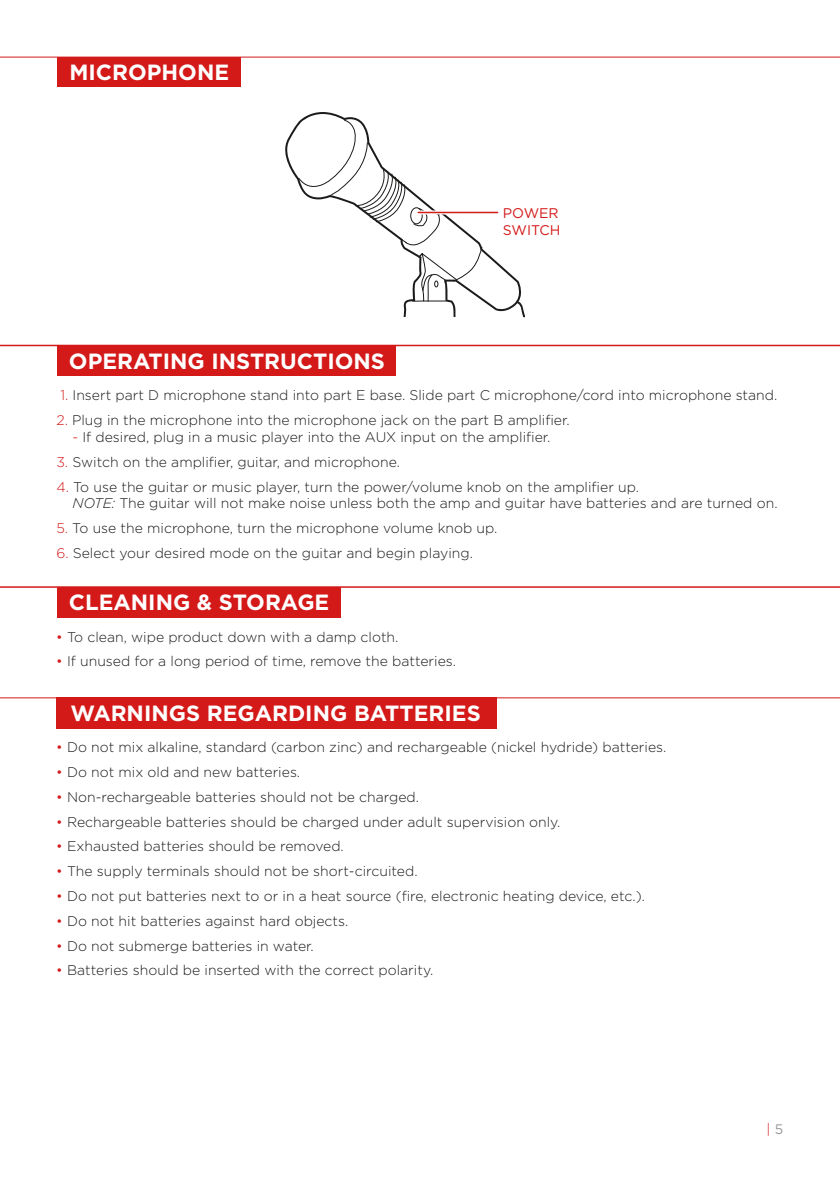
<style>
.page{position:relative;width:840px;height:1191px;background:#fff}
.page>*{position:absolute;margin:0;border:0;box-sizing:border-box;transform-origin:0 0}
.t1{font:700 22px "Gotham";color:#fff}
.t2{font:300 14px/16.8px "Gotham";color:#1c1b1a}
.t3{font:14px/16.8px "Gotham";color:#d41919}
.t4{font:300 13.8px "Gotham";color:#d41919}
.s1{color:#d41919}
.s2{font-style:italic}
.s3{font-weight:400;color:#969798}
</style>
<div class="page">
<hr style="left:0;top:586px;width:839px;height:2px;background:#d41919">
<div style="left:57px;top:587px;width:284px;height:30px;background:#d41919"></div>
<div style="left:56px;top:698px;width:441px;height:31px;background:#d41919"></div>
<hr style="left:0;top:697px;width:839px;height:1px;background:#d41919">
<hr style="left:0;top:345px;width:839px;height:1px;background:#d41919">
<div style="left:57px;top:345px;width:338px;height:31px;background:#d41919"></div>
<svg style="left:285px;top:112px;width:236px;height:204px"></svg>
<div style="left:58px;top:57px;width:183px;height:29px;background:#d41919"></div>
<hr style="left:0;top:57px;width:839px;height:1px;background:#d41919">
<svg style="left:418px;top:210px;width:79px;height:4px"></svg>
<hr style="left:418px;top:212px;width:79px;height:1px;background:#d41919">
<svg style="left:515px;top:301px;width:10px;height:17px"></svg>
<h1 class="t1" style="left:69px;top:58px;width:161px">MICROPHONE</h1>
<h1 class="t1" style="left:69px;top:346px;width:317px">OPERATING INSTRUCTIONS</h1>
<p class="t3" style="left:502px;top:204px;width:59px">POWER<br>SWITCH</p>
<p class="t2" style="left:60px;top:387px;width:718px"><span class="s1">1.</span> Insert part D microphone stand into part E base. Slide part C microphone/cord into microphone stand.</p>
<p class="t2" style="left:56px;top:411px;width:514px"><span class="s1">2.</span> Plug in the microphone into the microphone jack on the part B amplifier.</p>
<p class="t2" style="left:72px;top:428px;width:479px"><span class="s1">-</span> If desired, plug in a music player into the AUX input on the amplifier.</p>
<p class="t2" style="left:56px;top:453px;width:345px"><span class="s1">3.</span> Switch on the amplifier, guitar, and microphone.</p>
<p class="t2" style="left:72px;top:478px;width:706px;text-indent:-16px"><span class="s1">4.</span> To use the guitar or music player, turn the power/volume knob on the amplifier up.<br><span class="s2">NOTE:</span> The guitar will not make noise unless both the amp and guitar have batteries and are turned on.</p>
<p class="t2" style="left:56px;top:519px;width:442px"><span class="s1">5.</span> To use the microphone, turn the microphone volume knob up.</p>
<p class="t2" style="left:56px;top:544px;width:418px"><span class="s1">6.</span> Select your desired mode on the guitar and begin playing.</p>
<h1 class="t1" style="left:69px;top:588px;width:262px">CLEANING &amp; STORAGE</h1>
<p class="t2" style="left:56px;top:628px;width:343px"><span class="s1">•</span> To clean, wipe product down with a damp cloth.</p>
<p class="t2" style="left:56px;top:652px;width:401px"><span class="s1">•</span> If unused for a long period of time, remove the batteries.</p>
<h1 class="t1" style="left:71px;top:698px;width:411px">WARNINGS REGARDING BATTERIES</h1>
<p class="t2" style="left:56px;top:738px;width:611px"><span class="s1">•</span> Do not mix alkaline, standard (carbon zinc) and rechargeable (nickel hydride) batteries.</p>
<p class="t2" style="left:56px;top:763px;width:245px"><span class="s1">•</span> Do not mix old and new batteries.</p>
<p class="t2" style="left:56px;top:788px;width:364px"><span class="s1">•</span> Non-rechargeable batteries should not be charged.</p>
<p class="t2" style="left:56px;top:813px;width:505px"><span class="s1">•</span> Rechargeable batteries should be charged under adult supervision only.</p>
<p class="t2" style="left:56px;top:837px;width:289px"><span class="s1">•</span> Exhausted batteries should be removed.</p>
<p class="t2" style="left:56px;top:862px;width:362px"><span class="s1">•</span> The supply terminals should not be short-circuited.</p>
<p class="t2" style="left:56px;top:887px;width:589px"><span class="s1">•</span> Do not put batteries next to or in a heat source (fire, electronic heating device, etc.).</p>
<p class="t2" style="left:56px;top:912px;width:293px"><span class="s1">•</span> Do not hit batteries against hard objects.</p>
<p class="t2" style="left:56px;top:937px;width:259px"><span class="s1">•</span> Do not submerge batteries in water.</p>
<p class="t2" style="left:56px;top:961px;width:378px"><span class="s1">•</span> Batteries should be inserted with the correct polarity.</p>
<p class="t4" style="left:766px;top:1120px;width:18px">| <span class="s3">5</span></p>
</div>
